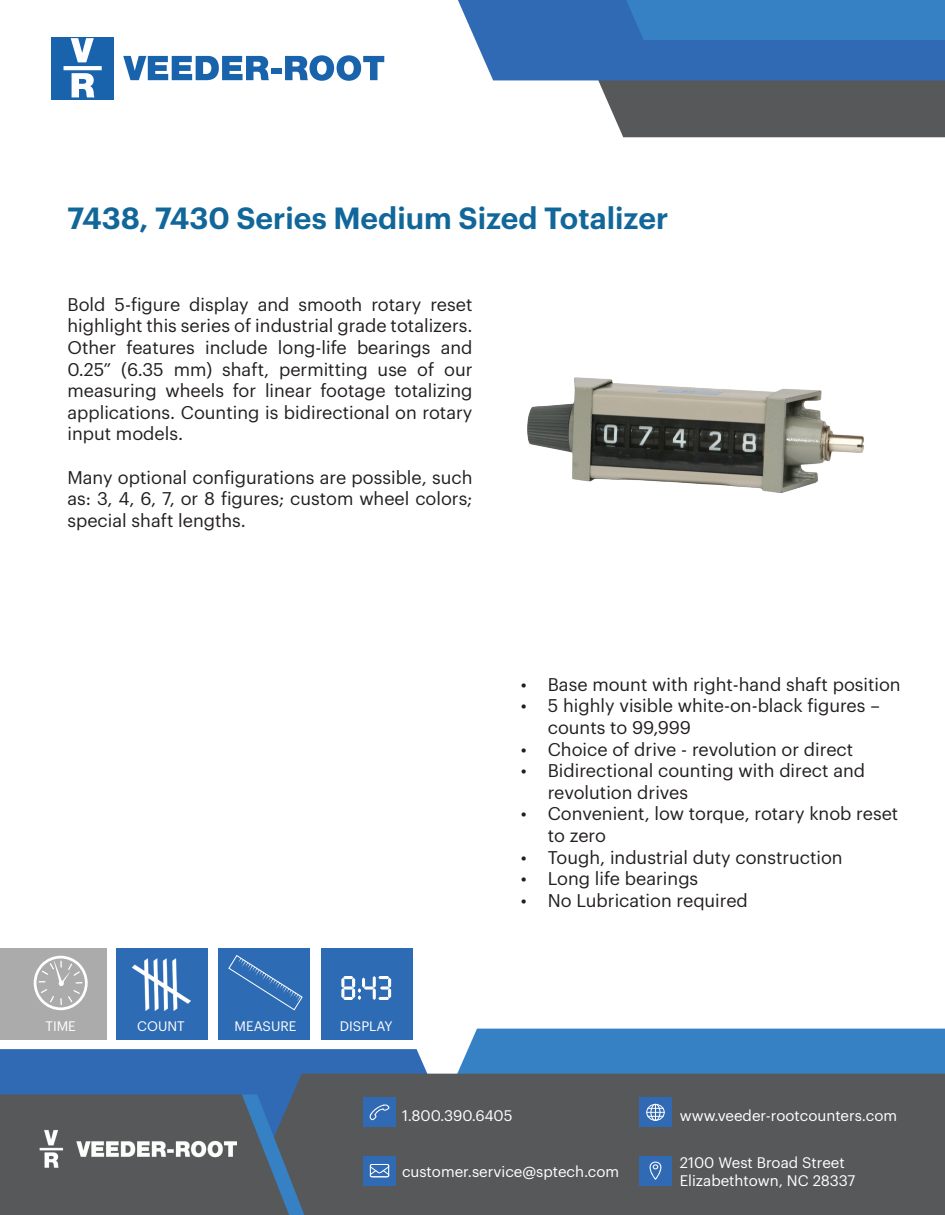
<style>
.page{position:relative;width:945px;height:1215px;background:#fff}
.page>*{position:absolute;margin:0;border:0;box-sizing:border-box;transform-origin:0 0}
.t1{font:600 30px "Graphik";color:#11679a}
.t2{font:18px/21.6px "Graphik";color:#231f20}
.t3{font:15px/18px "Graphik";color:#fff}
.t4{font:13.5px "Graphik";color:#fff}
</style>
<div class="page">
<div style="left:0;top:1049px;width:395px;height:46px;background:#306ab4"></div>
<svg style="left:395px;top:1029px;width:550px;height:45px;background:#498cc8"></svg>
<div style="left:240px;top:1074px;width:705px;height:141px;background:#57585a"></div>
<svg style="left:0;top:1095px;width:305px;height:120px;background:#535b63"></svg>
<svg style="left:559px;top:80px;width:386px;height:57px;background:#6d6e70"></svg>
<svg style="left:458px;top:0;width:487px;height:80px;background:#3976bb"></svg>
<div style="left:363px;top:1156px;width:33px;height:30px;background:#306ab4"></div>
<svg style="left:370px;top:1164px;width:19px;height:13px"></svg>
<div style="left:363px;top:1097px;width:33px;height:30px;background:#306ab4"></div>
<svg style="left:370px;top:1104px;width:19px;height:16px"></svg>
<div style="left:639px;top:1097px;width:33px;height:30px;background:#306ab4"></div>
<svg style="left:646px;top:1104px;width:19px;height:17px"></svg>
<div style="left:639px;top:1156px;width:33px;height:30px;background:#306ab4"></div>
<svg style="left:650px;top:1162px;width:11px;height:18px"></svg>
<div style="left:51px;top:37px;width:63px;height:63px;background:#1962ac"></div>
<svg style="left:71px;top:38px;width:23px;height:24px"></svg>
<svg style="left:72px;top:73px;width:22px;height:24px"></svg>
<svg style="left:64px;top:66px;width:38px;height:4px"></svg>
<svg style="left:123px;top:56px;width:146px;height:24px"></svg>
<div style="left:271px;top:68px;width:11px;height:6px;background:#1962ac"></div>
<svg style="left:285px;top:55px;width:99px;height:26px"></svg>
<img style="left:32px;top:1130px;width:204px;height:38px">
<img style="left:527px;top:377px;width:337px;height:116px">
<div style="left:321px;top:948px;width:91px;height:92px;background:#2d6bb4"></div>
<div style="left:0;top:948px;width:106px;height:92px;background:#ababac"></div>
<div style="left:116px;top:948px;width:92px;height:92px;background:#2d6bb4"></div>
<div style="left:218px;top:948px;width:92px;height:92px;background:#2d6bb4"></div>
<img style="left:132px;top:959px;width:58px;height:52px">
<svg style="left:228px;top:955px;width:75px;height:56px"></svg>
<svg style="left:34px;top:956px;width:54px;height:54px"></svg>
<svg style="left:341px;top:976px;width:50px;height:24px"></svg>
<h1 class="t1" style="left:68px;top:195px;width:602px">7438, 7430 Series Medium Sized Totalizer</h1>
<p class="t2" style="left:68px;top:292px;width:407px;text-align:justify">Bold 5-figure display and smooth rotary reset highlight this series of industrial grade totalizers.<br>Other features include long-life bearings and 0.25” (6.35 mm) shaft, permitting use of our measuring wheels for linear footage totalizing applications. Counting is bidirectional on rotary input models.</p>
<p class="t2" style="left:68px;top:465px;width:407px;text-align:justify">Many optional configurations are possible, such as: 3, 4, 6, 7, or 8 figures; custom wheel colors; special shaft lengths.</p>
<p class="t4" style="left:45px;top:1016px;width:32px">TIME</p>
<p class="t4" style="left:137px;top:1016px;width:49px">COUNT</p>
<p class="t4" style="left:235px;top:1016px;width:64px">MEASURE</p>
<p class="t4" style="left:340px;top:1016px;width:54px">DISPLAY</p>
<p class="t2" style="left:521px;top:672px;width:381px">• Base mount with right-hand shaft position</p>
<p class="t2" style="left:548px;top:694px;width:334px;text-indent:-27px">• 5 highly visible white-on-black figures – counts to 99,999</p>
<p class="t2" style="left:521px;top:737px;width:334px">• Choice of drive - revolution or direct</p>
<p class="t2" style="left:548px;top:758px;width:319px;text-indent:-27px">• Bidirectional counting with direct and revolution drives</p>
<p class="t2" style="left:548px;top:802px;width:352px;text-indent:-27px">• Convenient, low torque, rotary knob reset to zero</p>
<p class="t2" style="left:521px;top:845px;width:323px">• Tough, industrial duty construction</p>
<p class="t2" style="left:521px;top:866px;width:179px">• Long life bearings</p>
<p class="t2" style="left:521px;top:888px;width:229px">• No Lubrication required</p>
<p class="t3" style="left:402px;top:1105px;width:112px">1.800.390.6405</p>
<p class="t3" style="left:680px;top:1105px;width:219px">www.veeder-rootcounters.com</p>
<p class="t3" style="left:680px;top:1153px;width:177px">2100 West Broad Street<br>Elizabethtown, NC 28337</p>
<p class="t3" style="left:402px;top:1162px;width:219px">customer.service@sptech.com</p>
</div>
